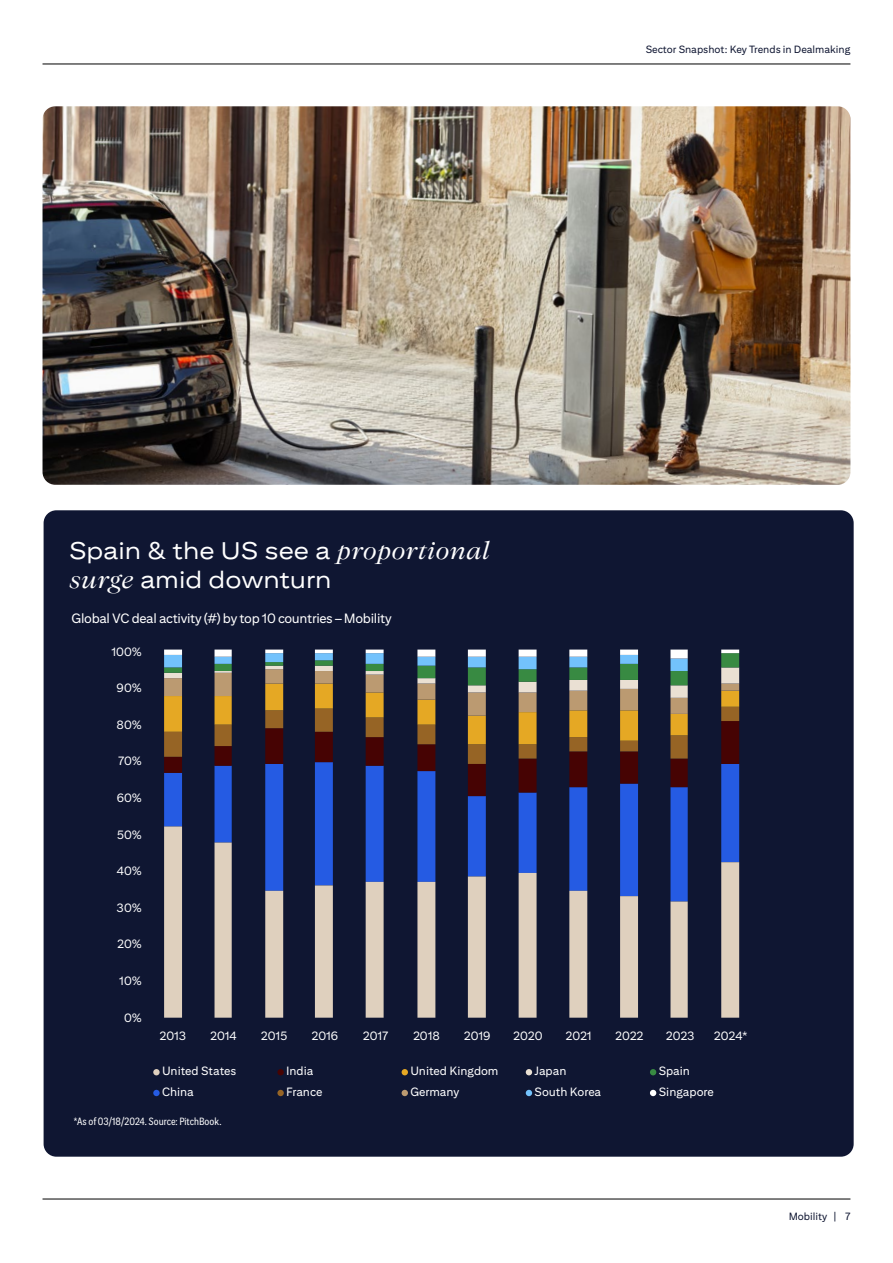
<style>
.page{position:relative;width:893px;height:1263px;background:#fff}
.page>*{position:absolute;margin:0;border:0;box-sizing:border-box;transform-origin:0 0}
.t1{font:24px/28.8px "Citi Sans Display";color:#fff}
.t2{font:13.5px "Citi Sans Text";letter-spacing:-.02em;color:#fff}
.t3{font:12px/20.7px "Citi Sans Text";letter-spacing:-.005em;color:#fff}
.t4{font:10.5px "Citi Sans Text";color:#0f1632}
.t5{font:condensed 10.5px "Citi Sans";color:#fff}
.s1{font-family:"Citi Serif Display";font-style:italic}
</style>
<div class="page">
<hr style="left:43px;top:64px;width:807px;height:1px;background:#000">
<hr style="left:43px;top:1199px;width:807px;height:1px;background:#000">
<img style="left:43px;top:106px;width:807px;height:379px">
<div style="left:44px;top:510px;width:810px;height:647px;background:#0f1632;border-radius:13px"></div>
<div style="left:153px;top:1069px;width:7px;height:6px;background:#dfd0be;border-radius:50%"></div>
<div style="left:153px;top:1090px;width:7px;height:6px;background:#255be3;border-radius:50%"></div>
<div style="left:277px;top:1069px;width:7px;height:6px;background:#460303;border-radius:50%"></div>
<div style="left:277px;top:1090px;width:7px;height:6px;background:#966425;border-radius:50%"></div>
<svg style="left:402px;top:1069px;width:6px;height:6px"></svg>
<svg style="left:402px;top:1090px;width:6px;height:6px"></svg>
<svg style="left:526px;top:1069px;width:6px;height:6px"></svg>
<svg style="left:526px;top:1090px;width:6px;height:6px"></svg>
<svg style="left:650px;top:1069px;width:6px;height:6px"></svg>
<svg style="left:650px;top:1090px;width:6px;height:6px"></svg>
<svg style="left:164px;top:796px;width:575px;height:30px"></svg>
<svg style="left:164px;top:649px;width:575px;height:147px"></svg>
<svg style="left:164px;top:826px;width:575px;height:192px"></svg>
<p class="t4" style="left:646px;top:43px;width:206px">Sector Snapshot: Key Trends in Dealmaking</p>
<h1 class="t1" style="left:69px;top:536px;width:422px">Spain &amp; the US see a <span class="s1">proportional surge</span> amid downturn</h1>
<p class="t2" style="left:72px;top:610px;width:322px">Global VC deal activity (#) by top 10 countries – Mobility</p>
<p class="t3" style="left:112px;top:641px;width:32px">100%</p>
<p class="t3" style="left:116px;top:677px;width:27px">90%</p>
<p class="t3" style="left:116px;top:714px;width:27px">80%</p>
<p class="t3" style="left:118px;top:750px;width:25px">70%</p>
<p class="t3" style="left:117px;top:787px;width:27px">60%</p>
<p class="t3" style="left:117px;top:824px;width:27px">50%</p>
<p class="t3" style="left:116px;top:860px;width:27px">40%</p>
<p class="t3" style="left:117px;top:897px;width:27px">30%</p>
<p class="t3" style="left:117px;top:933px;width:26px">20%</p>
<p class="t3" style="left:119px;top:970px;width:24px">10%</p>
<p class="t3" style="left:124px;top:1007px;width:19px">0%</p>
<p class="t3" style="left:160px;top:1025px;width:28px">2013</p>
<p class="t3" style="left:210px;top:1025px;width:28px">2014</p>
<p class="t3" style="left:261px;top:1025px;width:28px">2015</p>
<p class="t3" style="left:312px;top:1025px;width:28px">2016</p>
<p class="t3" style="left:363px;top:1025px;width:27px">2017</p>
<p class="t3" style="left:413px;top:1025px;width:28px">2018</p>
<p class="t3" style="left:464px;top:1025px;width:28px">2019</p>
<p class="t3" style="left:513px;top:1025px;width:31px">2020</p>
<p class="t3" style="left:565px;top:1025px;width:28px">2021</p>
<p class="t3" style="left:615px;top:1025px;width:30px">2022</p>
<p class="t3" style="left:666px;top:1025px;width:30px">2023</p>
<p class="t3" style="left:714px;top:1025px;width:35px">2024*</p>
<p class="t3" style="left:162px;top:1060px;width:76px">United States<br>China</p>
<p class="t3" style="left:286px;top:1060px;width:38px">India<br>France</p>
<p class="t3" style="left:410px;top:1060px;width:90px">United Kingdom<br>Germany</p>
<p class="t3" style="left:535px;top:1060px;width:68px">Japan<br>South Korea</p>
<p class="t3" style="left:659px;top:1060px;width:57px">Spain<br>Singapore</p>
<p class="t5" style="left:73px;top:1115px;width:150px">*As of 03/18/2024. Source: PitchBook.</p>
<p class="t4" style="left:789px;top:1210px;width:63px">Mobility | 7</p>
</div>
